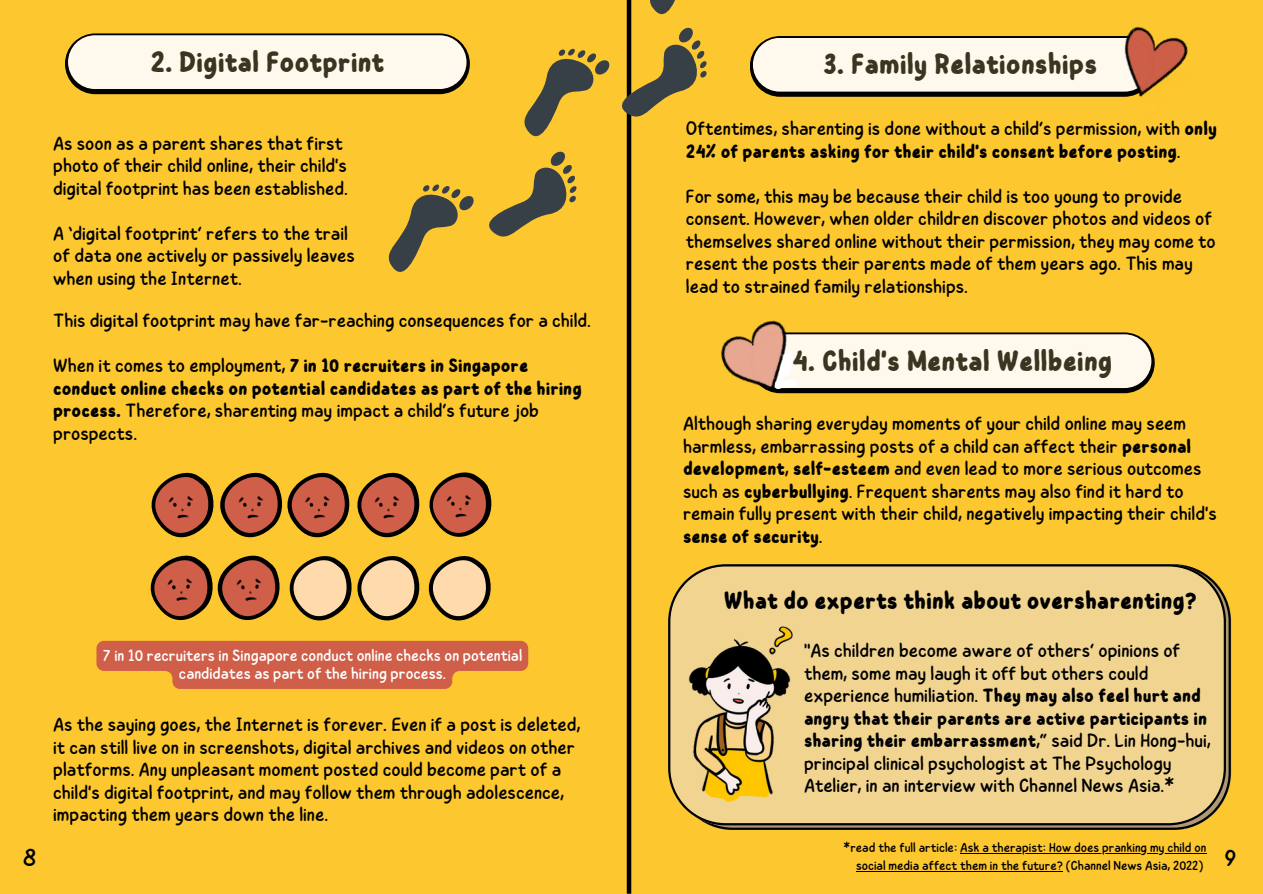
<style>
.page{position:relative;width:1263px;height:894px;background:#fff}
.page>*{position:absolute;margin:0;border:0;box-sizing:border-box;transform-origin:0 0}
.t1{font:700 29.4px "Childos Arabic";color:#393520}
.t2{font:700 24.9px "Childos Arabic";color:#000}
.t3{font:24px "Childos Arabic";color:#000}
.t4{font:19.2px/22.5px "Childos Arabic";color:#000}
.t5{font:700 19.2px/22.5px "Childos Arabic";color:#000}
.t6{font:16.2px/18px "Childos Arabic";color:#fff;text-align:center}
.t7{font:13.05px/18.1px "Childos Arabic";color:#000;text-align:right}
.s1{font-weight:400}
.s2{font-weight:700}
</style>
<div class="page">
<div style="left:0;top:0;width:1263px;height:893px;background:#fdc72f"></div>
<hr style="left:627px;top:0;width:4px;height:893px;background:#000">
<svg style="left:750px;top:36px;width:305px;height:61px;background:#2d2409"></svg>
<div style="left:753px;top:38px;width:398px;height:54px;background:#fff9ed;border-radius:27px"></div>
<svg style="left:65px;top:33px;width:405px;height:61px"></svg>
<div style="left:68px;top:35px;width:398px;height:54px;background:#fff9ed;border-radius:27px"></div>
<svg style="left:388px;top:184px;width:86px;height:88px"></svg>
<svg style="left:489px;top:151px;width:88px;height:86px"></svg>
<svg style="left:150px;top:472px;width:342px;height:149px"></svg>
<img style="left:166px;top:482px;width:33px;height:45px">
<img style="left:165px;top:564px;width:34px;height:45px">
<img style="left:233px;top:564px;width:34px;height:45px">
<img style="left:236px;top:482px;width:34px;height:45px">
<img style="left:302px;top:482px;width:34px;height:45px">
<img style="left:372px;top:482px;width:33px;height:45px">
<img style="left:444px;top:480px;width:33px;height:45px">
<svg style="left:524px;top:26px;width:183px;height:114px"></svg>
<svg style="left:650px;top:0;width:25px;height:15px"></svg>
<svg style="left:837px;top:332px;width:318px;height:61px;background:#362b0c"></svg>
<div style="left:753px;top:334px;width:398px;height:54px;background:#fff9ed;border-radius:27px"></div>
<svg style="left:709px;top:598px;width:522px;height:231px;background:#71613c"></svg>
<div style="left:668px;top:564px;width:558px;height:261px;background:#f1d490"></div>
<img style="left:668px;top:622px;width:161px;height:183px">
<img style="left:1055px;top:26px;width:133px;height:71px">
<img style="left:1140px;top:71px;width:48px;height:26px">
<img style="left:720px;top:320px;width:117px;height:74px">
<img style="left:776px;top:351px;width:21px;height:37px">
<svg style="left:96px;top:640px;width:432px;height:48px;background:#d66e46"></svg>
<hr style="left:960px;top:852px;width:246px;height:1px;background:#000">
<hr style="left:856px;top:871px;width:207px;height:1px;background:#000">
<h1 class="t1" style="left:150px;top:41px;width:235px">2. Digital Footprint</h1>
<p class="t4" style="left:53px;top:132px;width:296px">As soon as a parent shares that first photo of their child online, their child's digital footprint has been established.</p>
<p class="t4" style="left:53px;top:222px;width:303px">A ‘digital footprint’ refers to the trail of data one actively or passively leaves when using the Internet.</p>
<p class="t4" style="left:53px;top:309px;width:539px">This digital footprint may have far-reaching consequences for a child.</p>
<p class="t5" style="left:53px;top:354px;width:530px"><span class="s1">When it comes to employment,</span> 7 in 10 recruiters in Singapore conduct online checks on potential candidates as part of the hiring process. <span class="s1">Therefore, sharenting may impact a child’s future job prospects.</span></p>
<p class="t6" style="left:103px;top:646px;width:421px">7 in 10 recruiters in Singapore conduct online checks on potential candidates as part of the hiring process.</p>
<p class="t4" style="left:53px;top:713px;width:529px">As the saying goes, the Internet is forever. Even if a post is deleted, it can still live on in screenshots, digital archives and videos on other platforms. Any unpleasant moment posted could become part of a child's digital footprint, and may follow them through adolescence, impacting them years down the line.</p>
<h1 class="t1" style="left:823px;top:43px;width:276px">3. Family Relationships</h1>
<p class="t4" style="left:686px;top:118px;width:532px">Oftentimes, sharenting is done without a child’s permission, with <span class="s2">only<br>24% of parents asking for their child's consent before posting</span>.</p>
<p class="t4" style="left:686px;top:185px;width:531px">For some, this may be because their child is too young to provide consent. However, when older children discover photos and videos of themselves shared online without their permission, they may come to resent the posts their parents made of them years ago. This may lead to strained family relationships.</p>
<h1 class="t1" style="left:792px;top:339px;width:322px">4. Child's Mental Wellbeing</h1>
<p class="t4" style="left:683px;top:412px;width:535px">Although sharing everyday moments of your child online may seem harmless, embarrassing posts of a child can affect their <span class="s2">personal development</span>, <span class="s2">self-esteem</span> and even lead to more serious outcomes such as <span class="s2">cyberbullying</span>. Frequent sharents may also find it hard to remain fully present with their child, negatively impacting their child's <span class="s2">sense of security</span>.</p>
<p class="t2" style="left:724px;top:583px;width:475px">What do experts think about oversharenting?</p>
<p class="t4" style="left:804px;top:639px;width:408px">"As children become aware of others’ opinions of them, some may laugh it off but others could experience humiliation. <span class="s2">They may also feel hurt and angry that their parents are active participants in sharing their embarrassment</span>,” said Dr. Lin Hong-hui, principal clinical psychologist at The Psychology Atelier, in an interview with Channel News Asia.*</p>
<p class="t7" style="left:844px;top:838px;width:364px">*read the full article: Ask a therapist: How does pranking my child on social media affect them in the future? (Channel News Asia, 2022)</p>
<p class="t3" style="left:23px;top:840px;width:15px">8</p>
<p class="t3" style="left:1225px;top:840px;width:13px">9</p>
</div>
